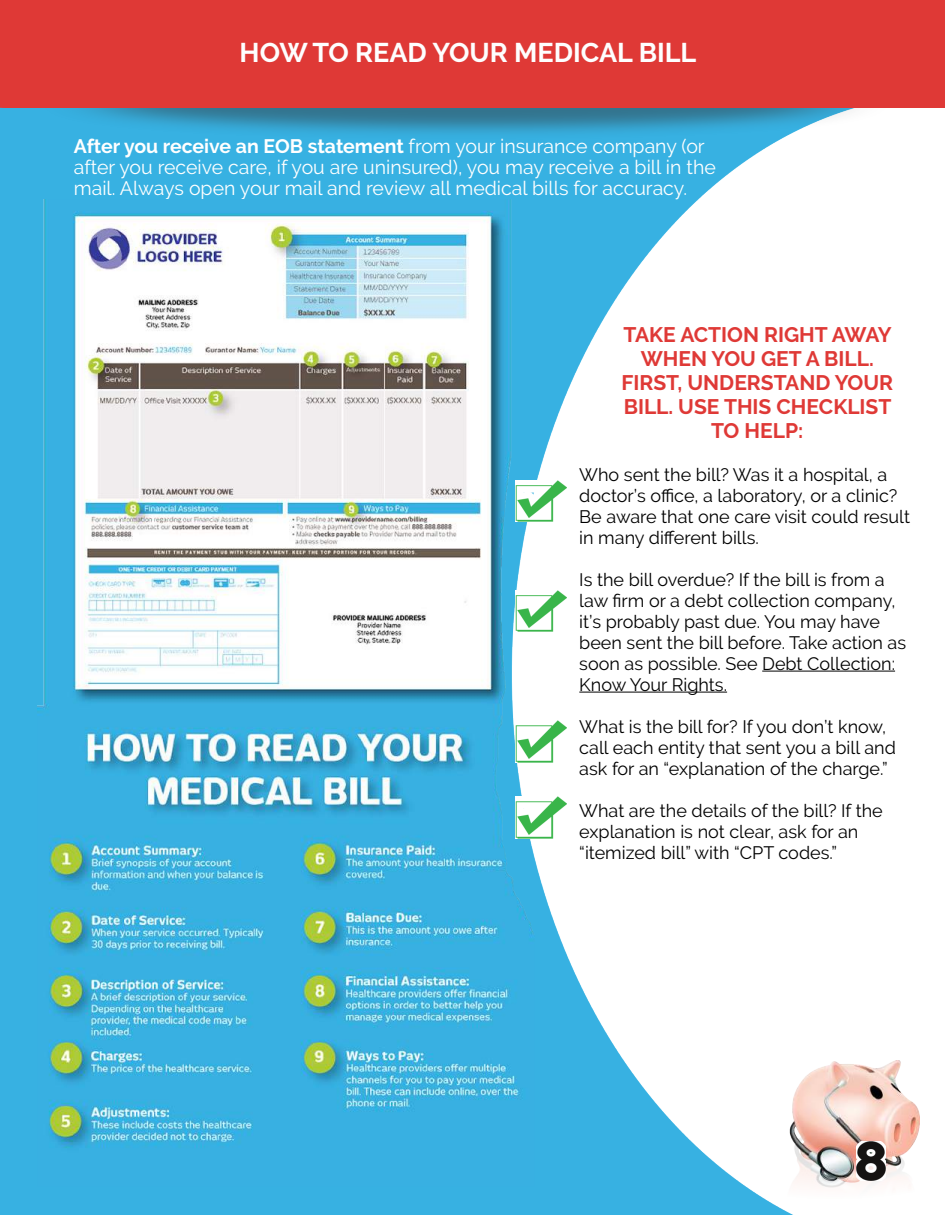
<style>
.page{position:relative;width:945px;height:1215px;background:#fff}
.page>*{position:absolute;margin:0;border:0;box-sizing:border-box;transform-origin:0 0}
.t1{font:700 27px "Raleway";color:#fefefe}
.t2{font:700 21px/24px "Raleway";color:#df3936;text-align:center}
.t3{font:19.5px/21px "Raleway";color:#fff}
.t4{font:18px/21px "Raleway";color:#000}
.s1{font-weight:700}
</style>
<div class="page">
<img style="left:0;top:108px;width:920px;height:1107px">
<img style="left:37px;top:200px;width:498px;height:987px">
<img style="left:788px;top:1061px;width:131px;height:137px">
<img style="left:857px;top:1142px;width:29px;height:39px">
<img style="left:30px;top:108px;width:871px;height:35px">
<hr style="left:762px;top:671px;width:133px;height:1px;background:#000">
<hr style="left:579px;top:692px;width:148px;height:1px;background:#000">
<img style="left:516px;top:797px;width:51px;height:41px">
<img style="left:516px;top:720px;width:51px;height:42px">
<img style="left:516px;top:590px;width:51px;height:42px">
<img style="left:516px;top:480px;width:51px;height:42px">
<div style="left:0;top:0;width:945px;height:108px;background:#df3936"></div>
<h1 class="t1" style="left:240px;top:38px;width:458px">HOW TO READ YOUR MEDICAL BILL</h1>
<p class="t3" style="left:74px;top:136px;width:644px"><span class="s1">After you receive an EOB statement</span> from your insurance company (or after you receive care, if you are uninsured), you may receive a bill in the mail. Always open your mail and review all medical bills for accuracy.</p>
<p class="t2" style="left:621px;top:322px;width:273px">TAKE ACTION RIGHT AWAY<br>WHEN YOU GET A BILL.<br>FIRST, UNDERSTAND YOUR<br>BILL. USE THIS CHECKLIST<br>TO HELP:</p>
<p class="t4" style="left:579px;top:464px;width:332px">Who sent the bill? Was it a hospital, a doctor’s office, a laboratory, or a clinic?<br>Be aware that one care visit could result in many different bills.</p>
<p class="t4" style="left:579px;top:569px;width:328px">Is the bill overdue? If the bill is from a law firm or a debt collection company, it’s probably past due. You may have been sent the bill before. Take action as soon as possible. See Debt Collection:<br>Know Your Rights.</p>
<p class="t4" style="left:579px;top:716px;width:318px">What is the bill for? If you don’t know, call each entity that sent you a bill and ask for an “explanation of the charge.”</p>
<p class="t4" style="left:579px;top:800px;width:305px">What are the details of the bill? If the explanation is not clear, ask for an “itemized bill” with “CPT codes.”</p>
</div>
